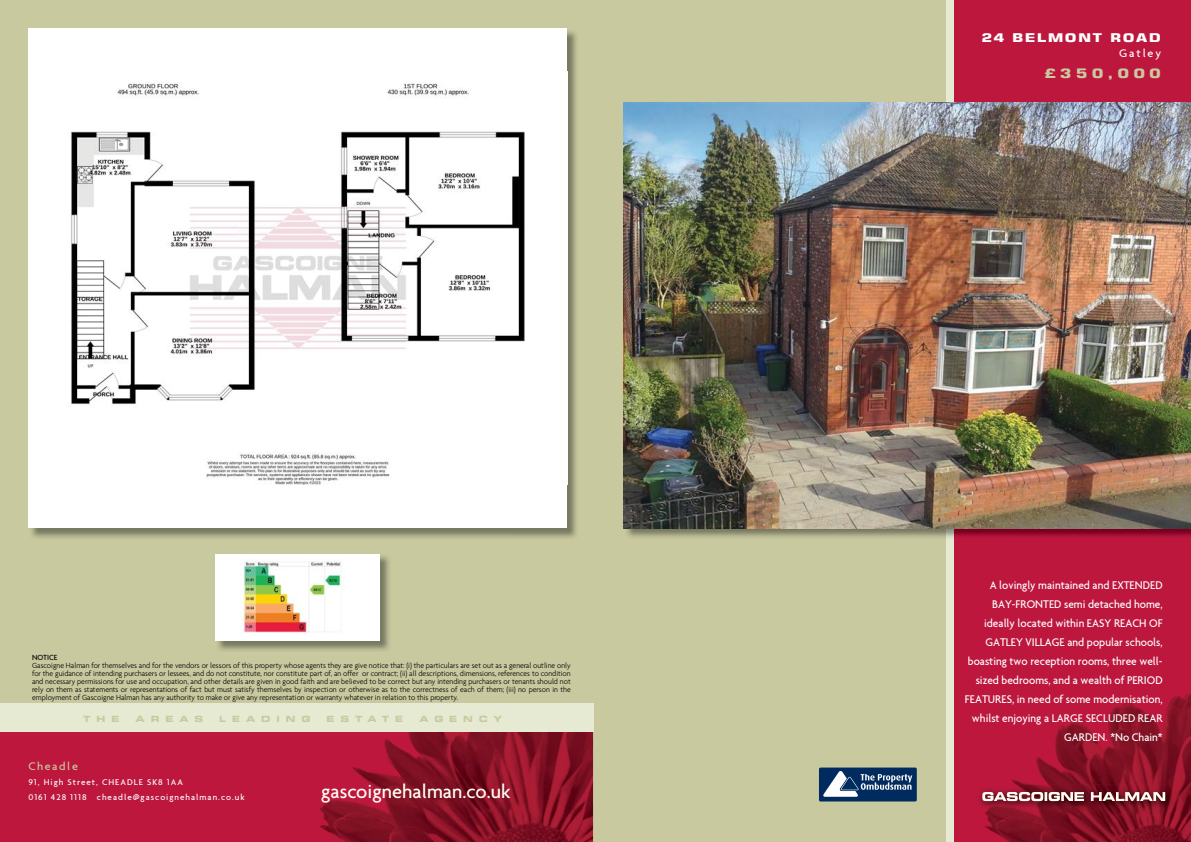
<style>
.page{position:relative;width:1191px;height:842px;background:#fff}
.page>*{position:absolute;margin:0;border:0;box-sizing:border-box;transform-origin:0 0}
.t1{font:500 20.3px "Agenda";color:#fffef2}
.t2{font:700 13px "Square 721 BT";letter-spacing:.24em;color:#cac99f;scale:1.3 1}
.t3{font:500 12px/19px "Agenda";color:#fff;text-align:right;scale:.94 1}
.t4{font:700 12px "Square 721 BT";letter-spacing:.085em;color:#fff;scale:1.3 1}
.t5{font:500 12px "Agenda";letter-spacing:.13em;color:#cac99f}
.t6{font:500 12px "Agenda";color:#fff}
.t7{font:500 9px/15px "Agenda";letter-spacing:.11em;color:#fff}
.t8{font:700 expanded 8.5px "Square 721 BT";letter-spacing:.705em;color:#c9c99f}
.t9{font:300 8px/8px "Agenda";color:#000;text-align:justify}
.t10{font:500 8px "Agenda";color:#000}
</style>
<div class="page">
<div style="left:0;top:0;width:974px;height:842px;background:#c9c99f"></div>
<div style="left:950px;top:0;width:241px;height:842px;background:#bd173e"></div>
<div style="left:946px;top:0;width:7px;height:842px;background:#e6ead3"></div>
<img style="left:985px;top:692px;width:206px;height:150px">
<img style="left:979px;top:790px;width:6px;height:17px">
<img style="left:985px;top:785px;width:191px;height:27px">
<svg style="left:982px;top:792px;width:102px;height:9px"></svg>
<svg style="left:1090px;top:792px;width:75px;height:9px"></svg>
<div style="left:819px;top:767px;width:97px;height:34px;background:#002b5f;border-radius:2px"></div>
<svg style="left:823px;top:771px;width:89px;height:26px"></svg>
<div style="left:0;top:723px;width:585px;height:119px;background:#bd173e"></div>
<img style="left:320px;top:732px;width:273px;height:110px">
<div style="left:0;top:704px;width:593px;height:28px;background:#e6ead3"></div>
<img style="left:624px;top:528px;width:567px;height:11px">
<img style="left:624px;top:102px;width:567px;height:426px">
<img style="left:31px;top:31px;width:546px;height:507px">
<div style="left:28px;top:28px;width:539px;height:500px;background:#fff"></div>
<img style="left:71px;top:82px;width:454px;height:403px">
<img style="left:216px;top:556px;width:174px;height:95px">
<div style="left:216px;top:554px;width:164px;height:86px;background:#fff"></div>
<img style="left:243px;top:561px;width:99px;height:72px">
<p class="t10" style="left:32px;top:652px;width:27px">NOTICE</p>
<p class="t9" style="left:32px;top:661px;width:540px">Gascoigne Halman for themselves and for the vendors or lessors of this property whose agents they are give notice that: (i) the particulars are set out as a general outline only for the guidance of intending purchasers or lessees, and do not constitute, nor constitute part of, an offer or contract; (ii) all descriptions, dimensions, references to condition and necessary permissions for use and occupation, and other details are given in good faith and are believed to be correct but any intending purchasers or tenants should not rely on them as statements or representations of fact but must satisfy themselves by inspection or otherwise as to the correctness of each of them; (iii) no person in the employment of Gascoigne Halman has any authority to make or give any representation or warranty whatever in relation to this property.</p>
<p class="t8" style="left:83px;top:714px;width:38px">THE</p>
<p class="t8" style="left:136px;top:714px;width:69px">AREAS</p>
<p class="t8" style="left:219px;top:714px;width:93px">LEADING</p>
<p class="t8" style="left:326px;top:714px;width:78px">ESTATE</p>
<p class="t8" style="left:419px;top:714px;width:84px">AGENCY</p>
<h3 class="t5" style="left:28px;top:758px;width:51px">Cheadle</h3>
<p class="t7" style="left:28px;top:774px;width:218px">91, High Street, CHEADLE SK8 1AA<br>0161 428 1118 cheadle@gascoignehalman.co.uk</p>
<h1 class="t1" style="left:321px;top:779px;width:191px">gascoignehalman.co.uk</h1>
<h3 class="t4" style="left:981px;top:30px;width:139px">24 BELMONT ROAD</h3>
<h3 class="t6" style="left:1119px;top:45px;width:43px">Gatley</h3>
<h2 class="t2" style="left:1044px;top:65px;width:91px">£350,000</h2>
<p class="t3" style="left:965px;top:575px;width:212px">A lovingly maintained and EXTENDED BAY-FRONTED semi detached home, ideally located within EASY REACH OF GATLEY VILLAGE and popular schools, boasting two reception rooms, three well&shy;sized bedrooms, and a wealth of PERIOD FEATURES, in need of some modernisation, whilst enjoying a LARGE SECLUDED REAR GARDEN. *No Chain*</p>
</div>
